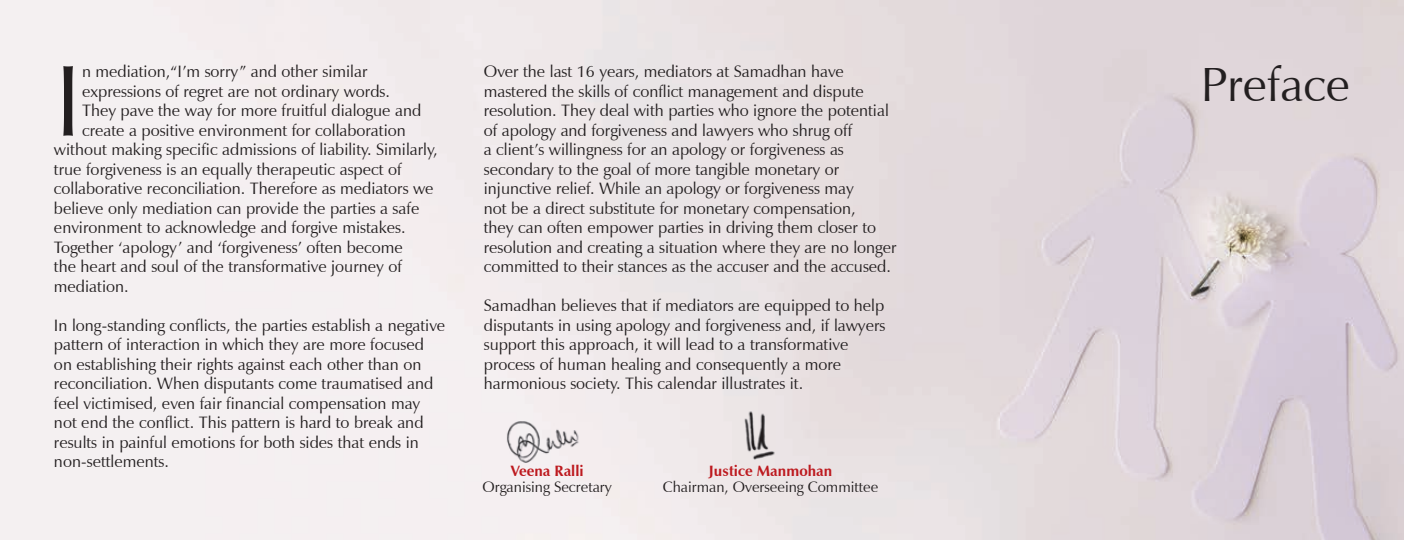
<style>
.page{position:relative;width:1404px;height:540px;background:#fff}
.page>*{position:absolute;margin:0;border:0;box-sizing:border-box;transform-origin:0 0}
.t1{font:102.15px "Zapf Humanist 601 BT";color:#231f20}
.t2{font:48px "Zapf Humanist 601 BT";color:#231f20}
.t3{font:16.5px/19.5px "Zapf Humanist 601 BT";color:#231f20}
.t4{font:15px "Zapf Humanist 601 BT";color:#231f20}
.t5{font:700 15px "Zapf Humanist 601 BT";color:#bd1a1f}
</style>
<div class="page">
<img style="left:0;top:0;width:1404px;height:540px">
<img style="left:497px;top:418px;width:88px;height:45px">
<img style="left:740px;top:407px;width:41px;height:54px">
<h1 class="t1" style="left:54px;top:37px;width:11px">I</h1>
<p class="t3" style="left:82px;top:62px;width:287px">n mediation,“I ’m sorry” and other similar</p>
<p class="t3" style="left:82px;top:81px;width:309px">expressions of regret are not ordinary words.</p>
<p class="t3" style="left:82px;top:101px;width:341px">They pave the way for more fruitful dialogue and</p>
<p class="t3" style="left:82px;top:120px;width:325px">create a positive environment for collaboration</p>
<p class="t3" style="left:54px;top:140px;width:385px">without making specific admissions of liability. Similarly,</p>
<p class="t3" style="left:54px;top:159px;width:350px">true forgiveness is an equally therapeutic aspect of</p>
<p class="t3" style="left:54px;top:179px;width:381px">collaborative reconciliation. Therefore as mediators we</p>
<p class="t3" style="left:54px;top:198px;width:367px">believe only mediation can provide the parties a safe</p>
<p class="t3" style="left:54px;top:218px;width:353px">environment to acknowledge and forgive mistakes.</p>
<p class="t3" style="left:54px;top:237px;width:350px">Together ‘apology’ and ‘forgiveness’ often become</p>
<p class="t3" style="left:54px;top:257px;width:350px">the heart and soul of the transformative journey of</p>
<p class="t3" style="left:54px;top:276px;width:76px">mediation.</p>
<p class="t3" style="left:54px;top:315px;width:393px">I n long-standing conflicts, the parties establish a negative pattern of interaction in which they are more focused on establishing their rights against each other than on reconciliation. When disputants come traumatised and feel victimised, even fair financial compensation may not end the conflict. This pattern is hard to break and results in painful emotions for both sides that ends in non-settlements.</p>
<p class="t3" style="left:484px;top:62px;width:414px">Over the last 16 years, mediators at Samadhan have mastered the skills of conflict management and dispute resolution. They deal with parties who ignore the potential of apology and forgiveness and lawyers who shrug off<br>a client’s willingness for an apology or forgiveness as secondary to the goal of more tangible monetary or injunctive relief. While an apology or forgiveness may<br>not be a direct substitute for monetary compensation,<br>they can often empower parties in driving them closer to resolution and creating a situation where they are no longer committed to their stances as the accuser and the accused.</p>
<p class="t3" style="left:484px;top:296px;width:403px">Samadhan believes that if mediators are equipped to help disputants in using apology and forgiveness and, if lawyers support this approach, it will lead to a transformative process of human healing and consequently a more harmonious society. This calendar illustrates it.</p>
<p class="t5" style="left:511px;top:461px;width:74px">Veena Ralli</p>
<p class="t4" style="left:483px;top:478px;width:131px">Organising Secretary</p>
<p class="t5" style="left:709px;top:461px;width:125px">Justice Manmohan</p>
<p class="t4" style="left:663px;top:478px;width:217px">Chairman, Overseeing Committee</p>
<h2 class="t2" style="left:1201px;top:55px;width:151px">Preface</h2>
</div>
